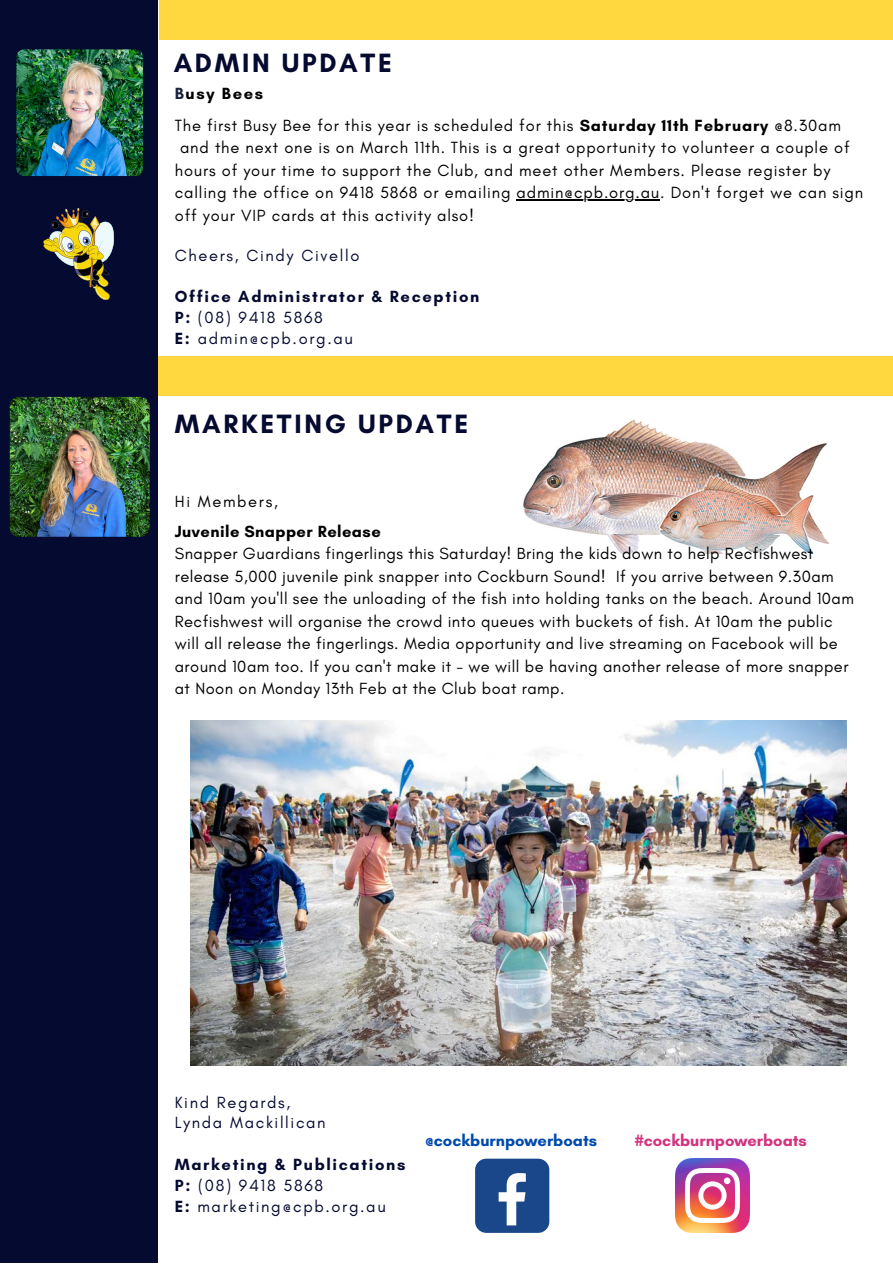
<style>
.page{position:relative;width:893px;height:1264px;background:#fff}
.page>*{position:absolute;margin:0;border:0;box-sizing:border-box;transform-origin:0 0}
.t1{font:700 27px "Glacial Indifference";letter-spacing:.1em;color:#050a30}
.t2{font:16.5px/22.5px "Glacial Indifference";letter-spacing:.025em;color:#000}
.t3{font:16.5px/22.5px "Glacial Indifference";letter-spacing:.05em;color:#000}
.t4{font:16.5px/21px "Glacial Indifference";letter-spacing:.1em;color:#050a30}
.t5{font:700 16.5px/21px "Glacial Indifference";letter-spacing:.1em;color:#050a30}
.t6{font:700 16.5px "Glacial Indifference";letter-spacing:.025em;color:#000}
.t7{font:700 16.5px "Glacial Indifference";color:#004aad}
.t8{font:700 16.5px "Glacial Indifference";color:#d3337f}
.t9{font:16.5px "Glacial Indifference";letter-spacing:.1em;color:#000}
.s1{font-weight:700;color:#1b253c}
.s2{font-weight:700}
.s3{font-weight:400}
</style>
<div class="page">
<div style="left:0;top:0;width:158px;height:1262px;background:#050a30"></div>
<img style="left:43px;top:208px;width:71px;height:92px">
<img style="left:16px;top:49px;width:127px;height:127px;border-radius:8px">
<div style="left:159px;top:0;width:733px;height:39px;background:#ffd840"></div>
<img style="left:10px;top:397px;width:140px;height:140px;border-radius:9px">
<div style="left:158px;top:356px;width:734px;height:39px;background:#ffd840"></div>
<div style="left:475px;top:1158px;width:74px;height:74px;background:#1a4789;border-radius:11px"></div>
<svg style="left:498px;top:1173px;width:27px;height:52px"></svg>
<img style="left:675px;top:1158px;width:74px;height:74px">
<img style="left:190px;top:721px;width:656px;height:343px">
<img style="left:523px;top:419px;width:306px;height:134px">
<hr style="left:516px;top:200px;width:144px;height:1px;background:#000">
<h1 class="t1" style="left:174px;top:46px;width:220px">ADMIN UPDATE</h1>
<p class="t3" style="left:175px;top:78px;width:667px;line-height:31.5px"><span class="s1">B</span><span class="s2">usy Bees<br></span>The first Busy Bee for this year is scheduled for this <span class="s2">Saturday 11th February</span> @8.30am</p>
<p class="t3" style="left:175px;top:136px;width:690px;text-indent:5px">and the next one is on March 11th. This is a great opportunity to volunteer a couple of hours of your time to support the Club, and meet other Members. Please register by calling the office on 9418 5868 or emailing admin@cpb.org.au. Don't forget we can sign off your VIP cards at this activity also!</p>
<p class="t4" style="left:175px;top:245px;width:186px">Cheers, Cindy Civello</p>
<p class="t5" style="left:175px;top:286px;width:306px">Office Administrator &amp; Reception<br>P: <span class="s3">(08) 9418 5868<br></span>E: <span class="s3">admin@cpb.org.au</span></p>
<h1 class="t1" style="left:175px;top:407px;width:295px">MARKETING UPDATE</h1>
<p class="t9" style="left:175px;top:491px;width:104px">Hi Members,</p>
<p class="t6" style="left:175px;top:521px;width:207px">Juvenile Snapper Release</p>
<p class="t2" style="left:175px;top:542px;width:680px">Snapper Guardians fingerlings this Saturday! Bring the kids down to help Recfishwest release 5,000 juvenile pink snapper into Cockburn Sound! If you arrive between 9.30am and 10am you'll see the unloading of the fish into holding tanks on the beach. Around 10am Recfishwest will organise the crowd into queues with buckets of fish. At 10am the public will all release the fingerlings. Media opportunity and live streaming on Facebook will be around 10am too. If you can't make it - we will be having another release of more snapper at Noon on Monday 13th Feb at the Club boat ramp.</p>
<p class="t4" style="left:175px;top:1092px;width:152px;line-height:19.5px">Kind Regards,<br>Lynda Mackillican</p>
<p class="t4" style="left:175px;top:1153px;width:232px"><span class="s2">Marketing &amp; Publications<br>P:</span> (08) 9418 5868<br><span class="s2">E:</span> marketing@cpb.org.au</p>
<p class="t7" style="left:425px;top:1129px;width:173px">@cockburnpowerboats</p>
<p class="t8" style="left:634px;top:1129px;width:174px">#cockburnpowerboats</p>
</div>
